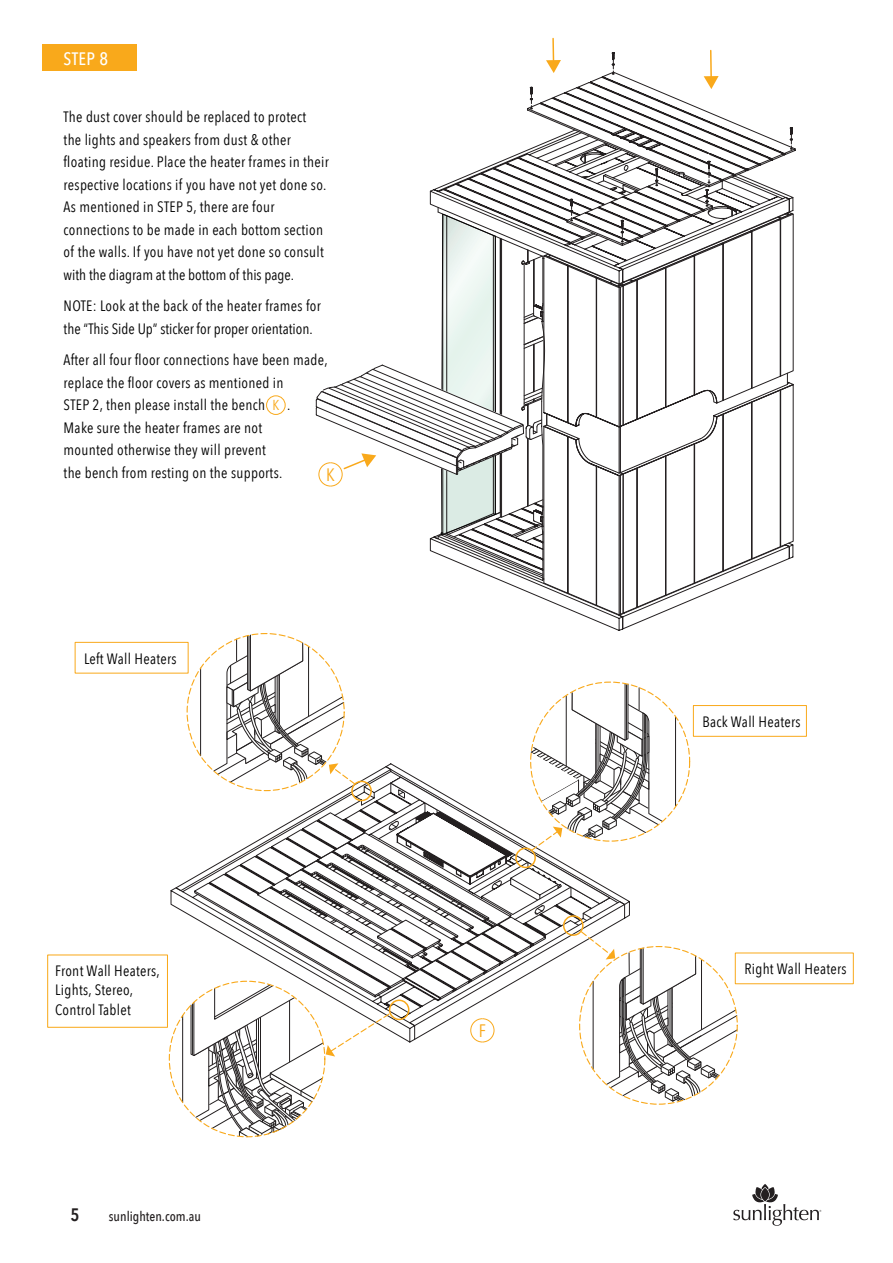
<style>
.page{position:relative;width:893px;height:1263px;background:#fff}
.page>*{position:absolute;margin:0;border:0;box-sizing:border-box;transform-origin:0 0}
.t1{font:500 18px "Avenir Next Condensed";color:#fff}
.t2{font:18px "Avenir Next Condensed";color:#f9a91b}
.t3{font:600 18px "Avenir Next Condensed";color:#231f20}
.t4{font:15px/22.5px "Avenir Next Condensed";letter-spacing:.02em;color:#000}
.t5{font:15px/22.5px "Avenir Next Condensed";color:#000}
.t6{font:14.4px "Avenir Next Condensed";color:#f9a91b}
.t7{font:500 13.5px "Avenir Next Condensed";color:#231f20}
</style>
<div class="page">
<hr style="left:182px;top:1020px;width:1px;height:82px;background:#231f20">
<hr style="left:710px;top:51px;width:2px;height:27px;background:#f9a91b">
<hr style="left:552px;top:39px;width:2px;height:23px;background:#f9a91b">
<svg style="left:316px;top:52px;width:479px;height:564px"></svg>
<div style="left:42px;top:44px;width:95px;height:27px;background:#f9a91b"></div>
<div style="left:75px;top:642px;width:113px;height:31px;border:1px solid #f9a91b"></div>
<div style="left:47px;top:954px;width:121px;height:74px;border:1px solid #f9a91b"></div>
<div style="left:693px;top:705px;width:114px;height:32px;border:1px solid #f9a91b"></div>
<div style="left:266px;top:396px;width:19px;height:19px;border:1px solid #f9a91b;border-radius:50%"></div>
<svg style="left:190px;top:629px;width:548px;height:509px"></svg>
<svg style="left:733px;top:1184px;width:88px;height:42px"></svg>
<p class="t1" style="left:64px;top:47px;width:46px">STEP 8</p>
<p class="t4" style="left:64px;top:105px;width:267px">The dust cover should be replaced to protect<br>the lights and speakers from dust &amp; other floating residue. Place the heater frames in their respective locations if you have not yet done so.<br>As mentioned in STEP 5, there are four connections to be made in each bottom section of the walls. If you have not yet done so consult with the diagram at the bottom of this page.</p>
<p class="t5" style="left:64px;top:294px;width:259px">NOTE: Look at the back of the heater frames for the “This Side Up” sticker for proper orientation.</p>
<p class="t4" style="left:64px;top:348px;width:265px">After all four floor connections have been made, replace the floor covers as mentioned in<br>STEP 2, then please install the bench</p>
<p class="t6" style="left:272px;top:393px;width:8px">K</p>
<p class="t4" style="left:287px;top:393px;width:5px">.</p>
<p class="t4" style="left:64px;top:415px;width:220px">Make sure the heater frames are not mounted otherwise they will prevent the bench from resting on the supports.</p>
<p class="t2" style="left:326px;top:459px;width:10px">K</p>
<p class="t4" style="left:84px;top:646px;width:94px">Left Wall Heaters</p>
<p class="t4" style="left:55px;top:960px;width:106px;line-height:19.5px">Front Wall Heaters,<br>Lights, Stereo,<br>Control Tablet</p>
<p class="t3" style="left:71px;top:1199px;width:10px">5</p>
<p class="t7" style="left:109px;top:1208px;width:93px">sunlighten.com.au</p>
<p class="t2" style="left:479px;top:1015px;width:9px">F</p>
<p class="t4" style="left:702px;top:710px;width:100px">Back Wall Heaters</p>
<p class="t4" style="left:744px;top:957px;width:104px">Right Wall Heaters</p>
</div>
